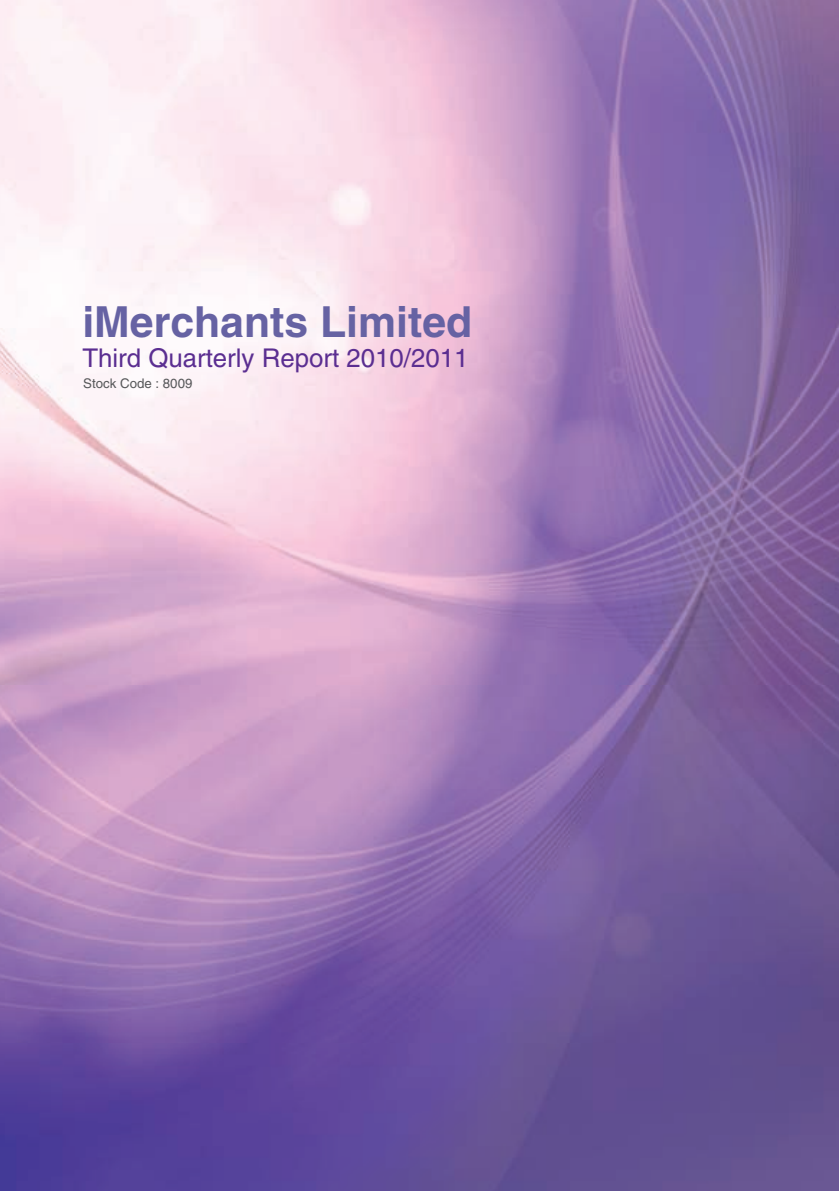
<style>
.page{position:relative;width:839px;height:1191px;background:#fff}
.page>*{position:absolute;margin:0;border:0;box-sizing:border-box;transform-origin:0 0}
.t1{font:700 42.8px "Helvetica LT Std";color:#6662a3}
.t2{font:25.8px "Helvetica LT Std";color:#5b2e91}
.t3{font:13.2px "Helvetica LT Std";color:#57585a}
</style>
<div class="page">
<img style="left:0;top:0;width:838px;height:1191px">
<h1 class="t1" style="left:82px;top:295px;width:391px">iMerchants Limited</h1>
<p class="t2" style="left:82px;top:343px;width:387px">Third Quarterly Report 2010/2011</p>
<p class="t3" style="left:83px;top:376px;width:111px">Stock Code : 8009</p>
</div>
